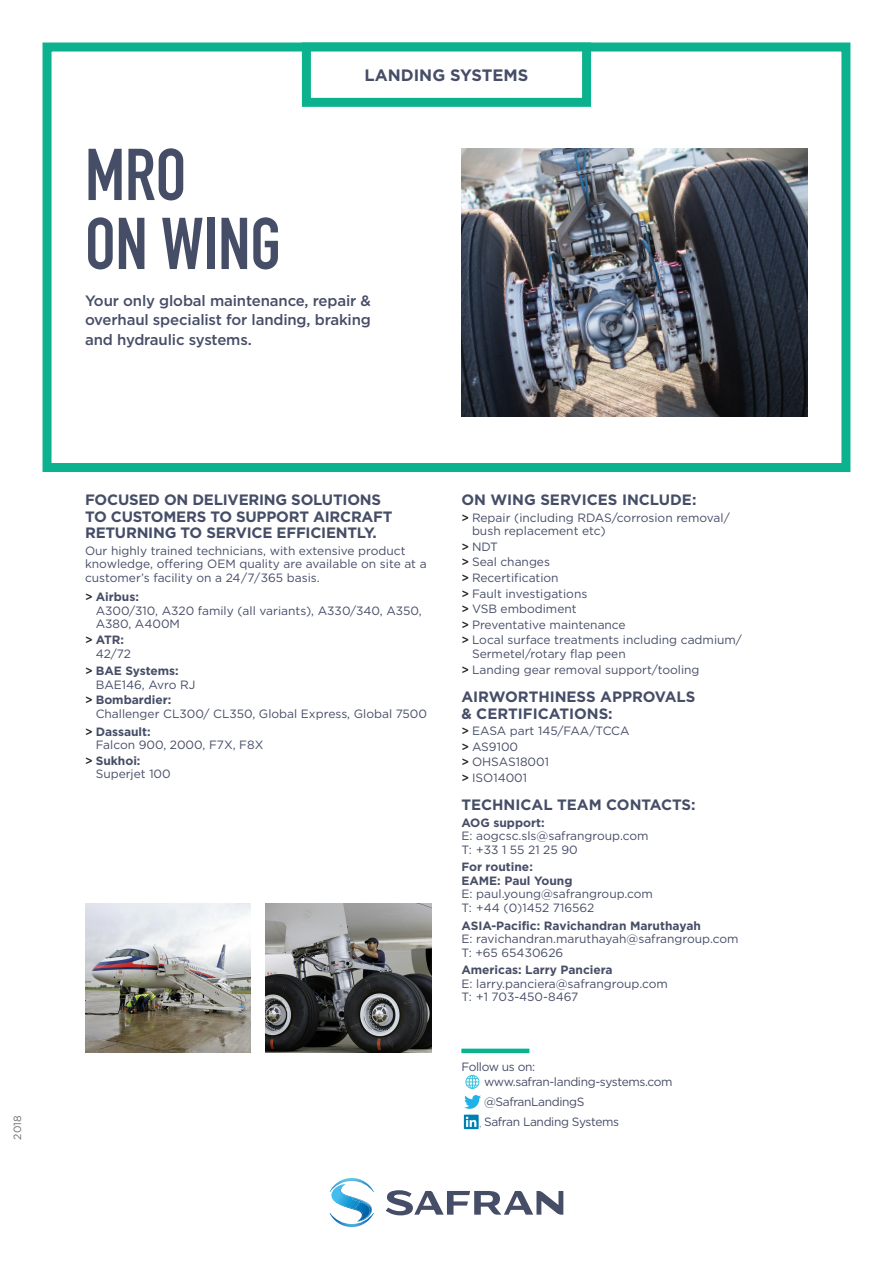
<style>
.page{position:relative;width:893px;height:1263px;background:#fff}
.page>*{position:absolute;margin:0;border:0;box-sizing:border-box;transform-origin:0 0}
.t1{font:72px/69px "DIN Engschrift";color:#464d67}
.t2{font:700 16.5px "Gotham";color:#464d67}
.t3{font:700 15px/16.5px "Gotham";letter-spacing:-.015em;color:#464d67}
.t4{font:500 15px/19.5px "Gotham";letter-spacing:-.01em;color:#464d67;text-align:justify}
.t5{font:12px/13.5px "Gotham";color:#464d67}
.t6{font:700 12px/13.5px "Gotham";color:#464d67}
.t7{font:12px/15.6px "Gotham";letter-spacing:-.03em;color:#464d67}
.t8{font:10.5px "Gotham";color:#6c6d70}
.s1{font-weight:500;color:#231f20}
.s2{font-weight:700}
</style>
<div class="page">
<svg style="left:386px;top:1190px;width:177px;height:25px"></svg>
<img style="left:362px;top:1202px;width:7px;height:2px">
<img style="left:331px;top:1194px;width:31px;height:10px">
<svg style="left:330px;top:1204px;width:44px;height:23px"></svg>
<svg style="left:330px;top:1178px;width:44px;height:14px"></svg>
<div style="left:43px;top:43px;width:807px;height:429px;border:9px solid #0bb28d"></div>
<div style="left:302px;top:43px;width:289px;height:64px;border:9px solid #0bb28d"></div>
<img style="left:461px;top:149px;width:347px;height:268px">
<img style="left:85px;top:904px;width:166px;height:148px">
<img style="left:266px;top:904px;width:166px;height:148px">
<svg style="left:464px;top:1095px;width:17px;height:14px"></svg>
<div style="left:465px;top:1075px;width:14px;height:14px;border:1px solid #40c3de;border-radius:50%"></div>
<div style="left:469px;top:1075px;width:7px;height:14px;border:1px solid #40c3de;border-radius:50%"></div>
<svg style="left:466px;top:1075px;width:13px;height:13px"></svg>
<img style="left:463px;top:1114px;width:18px;height:16px">
<hr style="left:461px;top:1049px;width:68px;height:4px;background:#0bb28d">
<p class="t8" style="left:14px;top:1140px;width:26px;rotate:-90deg">2018</p>
<h2 class="t2" style="left:365px;top:69px;width:165px">LANDING SYSTEMS</h2>
<h1 class="t1" style="left:85px;top:147px;width:197px">MRO<br>ON WING</h1>
<p class="t4" style="left:85px;top:292px;width:287px">Your only global maintenance, repair &amp; overhaul specialist for landing, braking and hydraulic systems.</p>
<p class="t3" style="left:85px;top:493px;width:309px">FOCUSED ON DELIVERING SOLUTIONS<br>TO CUSTOMERS TO SUPPORT AIRCRAFT<br>RETURNING TO SERVICE EFFICIENTLY.</p>
<p class="t5" style="left:85px;top:544px;width:343px">Our highly trained technicians, with extensive product knowledge, offering OEM quality are available on site at a customer’s facility on a 24/7/365 basis.</p>
<p class="t5" style="left:96px;top:591px;width:328px;text-indent:-11px"><span class="s1">&gt;</span> <span class="s2">Airbus:<br></span>A300/310, A320 family (all variants), A330/340, A350,<br>A380, A400M</p>
<p class="t5" style="left:96px;top:634px;width:37px;text-indent:-11px"><span class="s1">&gt;</span> <span class="s2">ATR:<br></span>42/72</p>
<p class="t5" style="left:96px;top:665px;width:101px;text-indent:-11px"><span class="s1">&gt;</span> <span class="s2">BAE Systems:<br></span>BAE146, Avro RJ</p>
<p class="t5" style="left:96px;top:694px;width:333px;text-indent:-11px"><span class="s1">&gt;</span> <span class="s2">Bombardier:<br></span>Challenger CL300/ CL350, Global Express, Global 7500</p>
<p class="t5" style="left:96px;top:726px;width:169px;text-indent:-11px"><span class="s1">&gt;</span> <span class="s2">Dassault:<br></span>Falcon 900, 2000, F7X, F8X</p>
<p class="t5" style="left:96px;top:755px;width:77px;text-indent:-11px"><span class="s1">&gt;</span> <span class="s2">Sukhoi:<br></span>Superjet 100</p>
<p class="t3" style="left:461px;top:493px;width:237px">ON WING SERVICES INCLUDE:</p>
<p class="t5" style="left:472px;top:511px;width:259px;text-indent:-11px"><span class="s1">&gt;</span> Repair (including RDAS/corrosion removal/ bush replacement etc)</p>
<p class="t5" style="left:461px;top:540px;width:282px;line-height:15.6px"><span class="s1">&gt;</span> NDT<br><span class="s1">&gt;</span> Seal changes<br><span class="s1">&gt;</span> Recertification<br><span class="s1">&gt;</span> Fault investigations<br><span class="s1">&gt;</span> VSB embodiment<br><span class="s1">&gt;</span> Preventative maintenance<br><span class="s1">&gt;</span> Local surface treatments including cadmium/</p>
<p class="t5" style="left:461px;top:647px;width:240px;line-height:15.6px;text-indent:11px">Sermetel/rotary flap peen<br><span class="s1">&gt;</span> Landing gear removal support/tooling</p>
<p class="t3" style="left:461px;top:690px;width:236px">AIRWORTHINESS APPROVALS &amp; CERTIFICATIONS:</p>
<p class="t5" style="left:461px;top:724px;width:170px;line-height:15.6px"><span class="s1">&gt;</span> EASA part 145/FAA/TCCA <span class="s1">&gt;</span> AS9100<br><span class="s1">&gt;</span> OHSAS18001<br><span class="s1">&gt;</span> ISO14001</p>
<p class="t3" style="left:461px;top:798px;width:236px">TECHNICAL TEAM CONTACTS:</p>
<p class="t6" style="left:461px;top:817px;width:85px">AOG support:</p>
<p class="t5" style="left:461px;top:830px;width:189px">E: aogcsc.sls@safrangroup.com<br>T: +33 1 55 21 25 90</p>
<p class="t6" style="left:461px;top:861px;width:113px">For routine:<br>EAME: Paul Young</p>
<p class="t5" style="left:461px;top:888px;width:193px">E: paul.young@safrangroup.com<br>T: +44 (0)1452 716562</p>
<p class="t6" style="left:461px;top:920px;width:241px">ASIA-Pacific: Ravichandran Maruthayah</p>
<p class="t5" style="left:461px;top:933px;width:279px">E: ravichandran.maruthayah@safrangroup.com<br>T: +65 65430626</p>
<p class="t6" style="left:461px;top:964px;width:153px">Americas: Larry Panciera</p>
<p class="t5" style="left:461px;top:978px;width:208px">E: larry.panciera@safrangroup.com<br>T: +1 703-450-8467</p>
<p class="t7" style="left:484px;top:1059px;width:190px;text-indent:-23px">Follow us on: www.safran-landing-systems.com</p>
<p class="t7" style="left:484px;top:1093px;width:137px;line-height:20px">@SafranLandingS<br>Safran Landing Systems</p>
</div>
